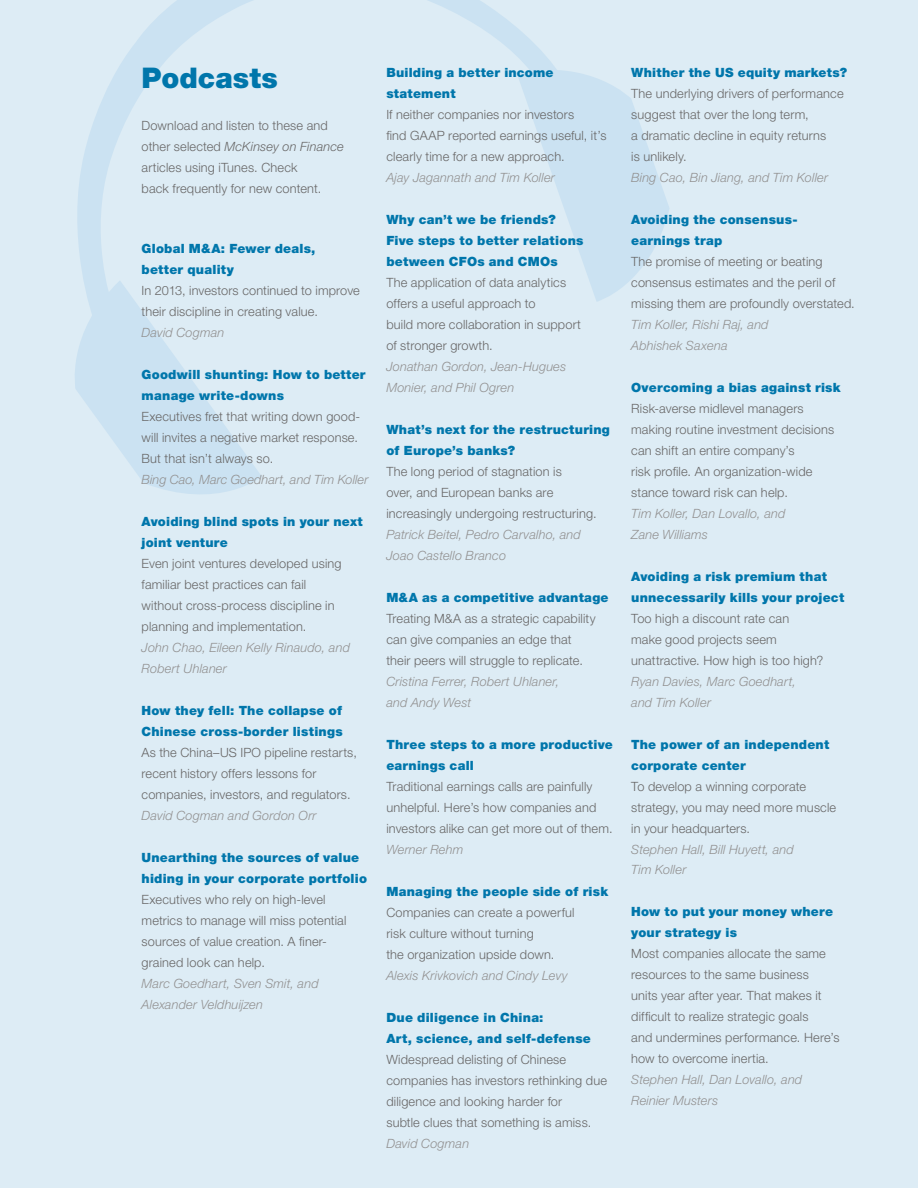
<style>
.page{position:relative;width:918px;height:1188px;background:#ddecf5}
.page>*{position:absolute;margin:0;border:0;box-sizing:border-box;transform-origin:0 0}
.t1{font:900 28.5px "Helvetica Neue LT Std";color:#0076ab}
.t2{font:300 12.75px/21px "Helvetica Neue LT Std";letter-spacing:.01em;color:#686767}
.t3{font:900 12.75px/21px "Helvetica Neue LT Std";letter-spacing:.015em;color:#0076ab}
.t4{font:italic 300 12.75px/21px "Helvetica Neue LT Std";letter-spacing:.01em;color:#929191}
.s1{font-style:italic}
</style>
<div class="page">
<svg style="left:75px;top:320px;width:187px;height:174px;fill:#cbe2f2"></svg>
<svg style="left:77px;top:0;width:470px;height:320px"></svg>
<svg style="left:517px;top:58px;width:152px;height:244px"></svg>
<h1 class="t1" style="left:142px;top:61px;width:138px">Podcasts</h1>
<p class="t2" style="left:142px;top:115px;width:204px">Download and listen to these and other selected <span class="s1">McKinsey on Finance </span>articles using iTunes. Check<br>back frequently for new content.</p>
<p class="t3" style="left:142px;top:238px;width:175px">Global M&amp;A: Fewer deals, better quality</p>
<p class="t2" style="left:142px;top:280px;width:220px">In 2013, investors continued to improve their discipline in creating value.</p>
<p class="t4" style="left:142px;top:322px;width:84px">David Cogman</p>
<p class="t3" style="left:142px;top:364px;width:226px">Goodwill shunting: How to better manage write-downs</p>
<p class="t2" style="left:142px;top:406px;width:220px">Executives fret that writing down good&shy;will invites a negative market response.<br>But that isn’t always so.</p>
<p class="t4" style="left:142px;top:469px;width:228px">Bing Cao, Marc Goedhart, and Tim Koller</p>
<p class="t3" style="left:142px;top:511px;width:223px">Avoiding blind spots in your next joint venture</p>
<p class="t2" style="left:142px;top:553px;width:201px">Even joint ventures developed using familiar best practices can fail without cross-process discipline in planning and implementation.</p>
<p class="t4" style="left:142px;top:637px;width:210px">John Chao, Eileen Kelly Rinaudo, and<br>Robert Uhlaner</p>
<p class="t3" style="left:142px;top:700px;width:203px">How they fell: The collapse of<br>Chinese cross-border listings</p>
<p class="t2" style="left:142px;top:742px;width:217px">As the China–US IPO pipeline restarts, recent history offers lessons for companies, investors, and regulators.</p>
<p class="t4" style="left:142px;top:805px;width:177px">David Cogman and Gordon Orr</p>
<p class="t3" style="left:142px;top:847px;width:227px">Unearthing the sources of value hiding in your corporate portfolio</p>
<p class="t2" style="left:142px;top:889px;width:206px">Executives who rely on high-level metrics to manage will miss potential sources of value creation. A finer&shy;grained look can help.</p>
<p class="t4" style="left:142px;top:973px;width:179px">Marc Goedhart, Sven Smit, and<br>Alexander Veldhuijzen</p>
<p class="t3" style="left:386px;top:61px;width:169px">Building a better income statement</p>
<p class="t2" style="left:386px;top:103px;width:222px">If neither companies nor investors<br>find GAAP reported earnings useful, it’s clearly time for a new approach.</p>
<p class="t4" style="left:386px;top:166px;width:170px">Ajay Jagannath and Tim Koller</p>
<p class="t3" style="left:386px;top:208px;width:199px">Why can’t we be friends?<br>Five steps to better relations between CFOs and CMOs</p>
<p class="t2" style="left:386px;top:271px;width:196px">The application of data analytics offers a useful approach to<br>build more collaboration in support of stronger growth.</p>
<p class="t4" style="left:386px;top:355px;width:181px">Jonathan Gordon, Jean-Hugues<br>Monier, and Phil Ogren</p>
<p class="t3" style="left:386px;top:418px;width:225px">What’s next for the restructuring of Europe’s banks?</p>
<p class="t2" style="left:386px;top:460px;width:212px">The long period of stagnation is<br>over, and European banks are increasingly undergoing restructuring.</p>
<p class="t4" style="left:386px;top:523px;width:196px">Patrick Beitel, Pedro Carvalho, and<br>Joao Castello Branco</p>
<p class="t3" style="left:386px;top:586px;width:224px">M&amp;A as a competitive advantage</p>
<p class="t2" style="left:386px;top:607px;width:211px">Treating M&amp;A as a strategic capability can give companies an edge that their peers will struggle to replicate.</p>
<p class="t4" style="left:386px;top:670px;width:174px">Cristina Ferrer, Robert Uhlaner, and Andy West</p>
<p class="t3" style="left:386px;top:733px;width:228px">Three steps to a more productive earnings call</p>
<p class="t2" style="left:386px;top:775px;width:228px">Traditional earnings calls are painfully unhelpful. Here’s how companies and investors alike can get more out of them.</p>
<p class="t4" style="left:386px;top:838px;width:78px">Werner Rehm</p>
<p class="t3" style="left:386px;top:880px;width:223px">Managing the people side of risk</p>
<p class="t2" style="left:386px;top:901px;width:190px">Companies can create a powerful risk culture without turning<br>the organization upside down.</p>
<p class="t4" style="left:386px;top:964px;width:183px">Alexis Krivkovich and Cindy Levy</p>
<p class="t3" style="left:386px;top:1006px;width:206px">Due diligence in China:<br>Art, science, and self-defense</p>
<p class="t2" style="left:386px;top:1048px;width:222px">Widespread delisting of Chinese companies has investors rethinking due diligence and looking harder for<br>subtle clues that something is amiss.</p>
<p class="t4" style="left:386px;top:1132px;width:84px">David Cogman</p>
<p class="t3" style="left:631px;top:61px;width:217px">Whither the US equity markets?</p>
<p class="t2" style="left:631px;top:82px;width:214px">The underlying drivers of performance suggest that over the long term,<br>a dramatic decline in equity returns<br>is unlikely.</p>
<p class="t4" style="left:631px;top:166px;width:198px">Bing Cao, Bin Jiang, and Tim Koller</p>
<p class="t3" style="left:631px;top:208px;width:168px">Avoiding the consensus&shy;earnings trap</p>
<p class="t2" style="left:631px;top:250px;width:225px">The promise of meeting or beating consensus estimates and the peril of missing them are profoundly overstated.</p>
<p class="t4" style="left:631px;top:313px;width:139px">Tim Koller, Rishi Raj, and<br>Abhishek Saxena</p>
<p class="t3" style="left:631px;top:376px;width:211px">Overcoming a bias against risk</p>
<p class="t2" style="left:631px;top:397px;width:204px">Risk-averse midlevel managers making routine investment decisions can shift an entire company’s<br>risk profile. An organization-wide stance toward risk can help.</p>
<p class="t4" style="left:631px;top:502px;width:156px">Tim Koller, Dan Lovallo, and<br>Zane Williams</p>
<p class="t3" style="left:631px;top:565px;width:215px">Avoiding a risk premium that unnecessarily kills your project</p>
<p class="t2" style="left:631px;top:607px;width:194px">Too high a discount rate can<br>make good projects seem unattractive. How high is too high?</p>
<p class="t4" style="left:631px;top:670px;width:166px">Ryan Davies, Marc Goedhart, and Tim Koller</p>
<p class="t3" style="left:631px;top:733px;width:200px">The power of an independent corporate center</p>
<p class="t2" style="left:631px;top:775px;width:207px">To develop a winning corporate strategy, you may need more muscle in your headquarters.</p>
<p class="t4" style="left:631px;top:838px;width:164px">Stephen Hall, Bill Huyett, and<br>Tim Koller</p>
<p class="t3" style="left:631px;top:901px;width:204px">How to put your money where your strategy is</p>
<p class="t2" style="left:631px;top:943px;width:210px">Most companies allocate the same resources to the same business<br>units year after year. That makes it difficult to realize strategic goals<br>and undermines performance. Here’s how to overcome inertia.</p>
<p class="t4" style="left:631px;top:1069px;width:173px">Stephen Hall, Dan Lovallo, and<br>Reinier Musters</p>
</div>
